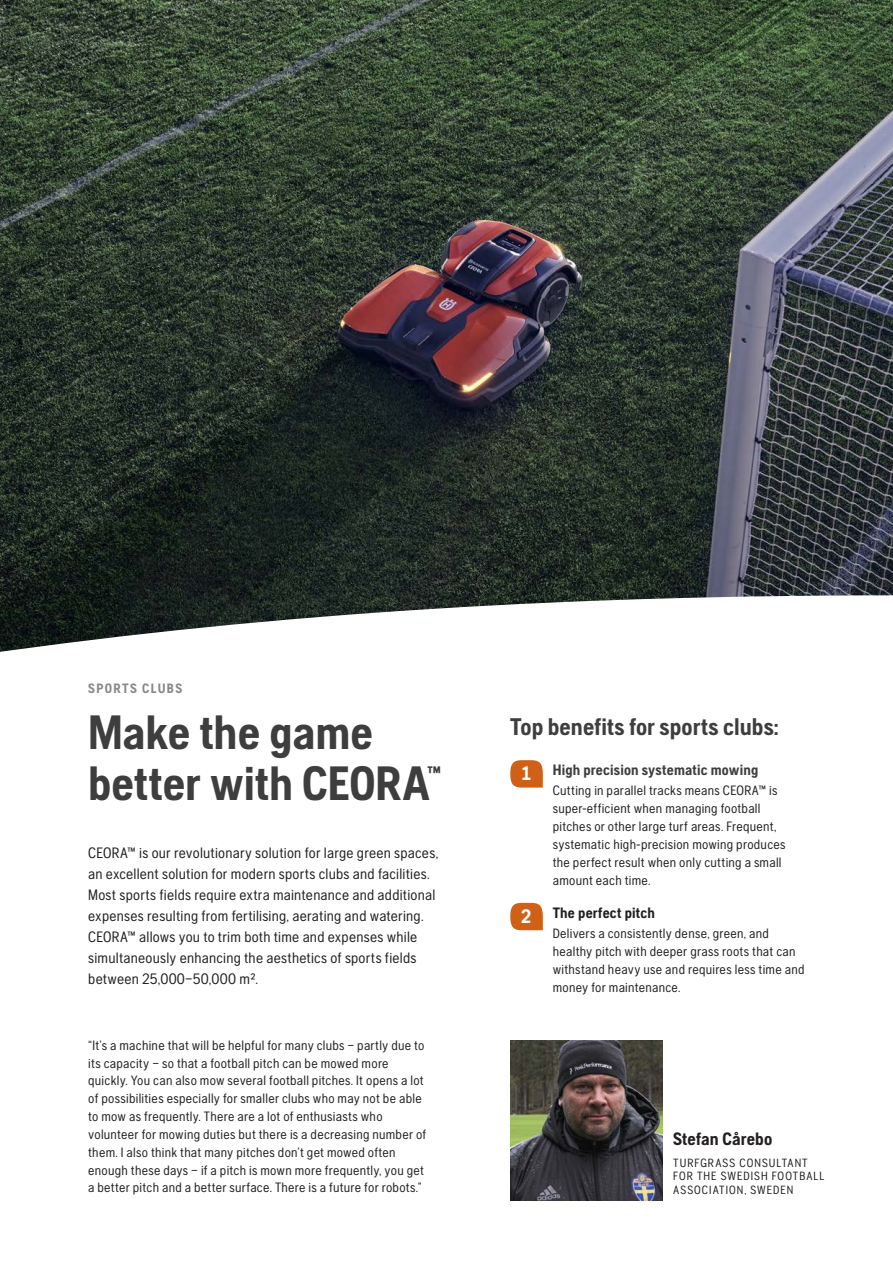
<style>
.page{position:relative;width:893px;height:1263px;background:#fff}
.page>*{position:absolute;margin:0;border:0;box-sizing:border-box;transform-origin:0 0}
.PRO_Headline_32_Neg{font:700 48px/51px "Husqvarna Gothic";letter-spacing:-.005em;color:#3e3e3f}
.PRO_Subheadline_16_N{font:700 24px "Husqvarna Gothic";color:#3e3e3f}
.PRO_Highlights{font:700 19.5px "Husqvarna Gothic";color:#fff}
.PRO_Quotee_Name_Neg{font:700 17.85px "Husqvarna Gothic";color:#231f20}
.PRO_Intro_10_Neg{font:15px/21px "Husqvarna Gothic";letter-spacing:.015em;color:#231f20}
.PRO_Feature_heading{font:700 15px "Husqvarna Gothic";letter-spacing:.01em;color:#3e3e3f}
.PRO_Feature_heading-2{font:700 15px "Husqvarna Gothic";letter-spacing:.01em;color:#231f20}
.PRO_Body_9_Neg{font:13.5px/18px "Husqvarna Gothic";letter-spacing:.02em;color:#231f20}
.PRO_Top_headline_gre{font:700 13.5px "Husqvarna Gothic";letter-spacing:.1em;color:#87898c}
.PRO_Quotee_Title_Neg{font:11.85px/13.4px "Husqvarna Gothic";letter-spacing:.085em;color:#231f20}
</style>
<div class="page">
<img style="left:0;top:0;width:893px;height:595px">
<svg style="left:0;top:595px;width:893px;height:606px"></svg>
<svg style="left:510px;top:760px;width:33px;height:27px"></svg>
<svg style="left:510px;top:903px;width:33px;height:27px"></svg>
<img style="left:510px;top:1040px;width:153px;height:160px">
<p class="PRO_Top_headline_gre" style="left:88px;top:681px;width:96px">SPORTS CLUBS</p>
<p class="PRO_Headline_32_Neg" style="left:88px;top:706px;width:355px">Make the game better with CEORA™</p>
<p class="PRO_Intro_10_Neg" style="left:88px;top:842px;width:352px">CEORA™ is our revolutionary solution for large green spaces, an excellent solution for modern sports clubs and facilities.<br>Most sports fields require extra maintenance and additional expenses resulting from fertilising, aerating and watering.<br>CEORA™ allows you to trim both time and expenses while simultaneously enhancing the aesthetics of sports fields between 25,000–50,000 m².</p>
<p class="PRO_Body_9_Neg" style="left:88px;top:1036px;width:340px">“It’s a machine that will be helpful for many clubs – partly due to its capacity – so that a football pitch can be mowed more quickly. You can also mow several football pitches. It opens a lot of possibilities especially for smaller clubs who may not be able to mow as frequently. There are a lot of enthusiasts who volunteer for mowing duties but there is a decreasing number of them. I also think that many pitches don’t get mowed often enough these days – if a pitch is mown more frequently, you get a better pitch and a better surface. There is a future for robots.”</p>
<p class="PRO_Subheadline_16_N" style="left:510px;top:712px;width:270px">Top benefits for sports clubs:</p>
<p class="PRO_Highlights" style="left:521px;top:762px;width:12px">1</p>
<p class="PRO_Feature_heading" style="left:553px;top:761px;width:207px">High precision systematic mowing</p>
<p class="PRO_Body_9_Neg" style="left:553px;top:781px;width:234px">Cutting in parallel tracks means CEORA™ is super-efficient when managing football pitches or other large turf areas. Frequent, systematic high-precision mowing produces the perfect result when only cutting a small amount each time.</p>
<p class="PRO_Highlights" style="left:521px;top:905px;width:12px">2</p>
<p class="PRO_Feature_heading-2" style="left:553px;top:904px;width:104px">The perfect pitch</p>
<p class="PRO_Body_9_Neg" style="left:553px;top:924px;width:253px">Delivers a consistently dense, green, and healthy pitch with deeper grass roots that can withstand heavy use and requires less time and money for maintenance.</p>
<p class="PRO_Quotee_Name_Neg" style="left:673px;top:1129px;width:101px">Stefan Cårebo</p>
<p class="PRO_Quotee_Title_Neg" style="left:673px;top:1156px;width:153px">TURFGRASS CONSULTANT<br>FOR THE SWEDISH FOOTBALL<br>ASSOCIATION, SWEDEN</p>
</div>
